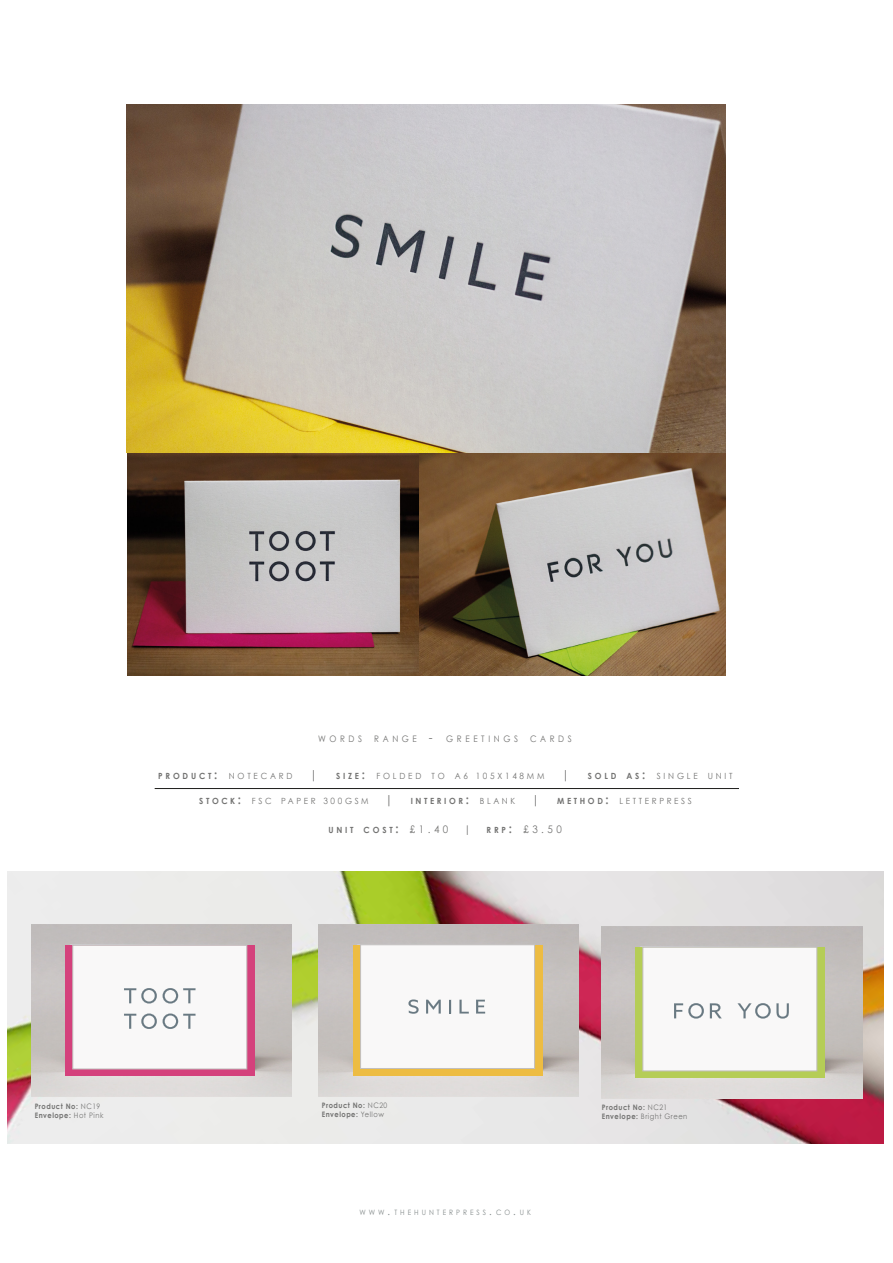
<style>
.page{position:relative;width:893px;height:1263px;background:#fff}
.page>*{position:absolute;margin:0;border:0;box-sizing:border-box;transform-origin:0 0}
.t1{font:12.15px "Century Gothic";color:#737372;scale:.95 1}
.t2{font:10.35px "Century Gothic";color:#737372;scale:.95 1}
.t3{font:9px "Century Gothic";letter-spacing:.45em;color:#737372;scale:.9 1}
.t4{font:8.55px "Century Gothic";letter-spacing:.35em;color:#737372;scale:.95 1}
.t5{font:8.55px "Century Gothic";letter-spacing:.325em;color:#737372;scale:.95 1}
.t6{font:700 8.55px "Century Gothic";letter-spacing:.325em;color:#737372;scale:.95 1}
.t7{font:700 8.55px "Century Gothic";letter-spacing:.35em;color:#737372;scale:.95 1}
.t8{font:700 7.5px/9px "Century Gothic";letter-spacing:.075em;color:#737372;scale:.9 1}
.t9{font:7.35px "Century Gothic";letter-spacing:.45em;color:#838a8a;scale:.9 1}
.s1{font-size:12.75px}
.s2{font-weight:700}
.s3{font-weight:700;font-size:12.15px}
.s4{font-size:8.7px}
.s5{font-size:12.15px}
.s6{font-weight:400}
.s7{font-weight:400;font-size:10.35px}
.s8{font-weight:700;font-size:8.55px}
.s9{font-size:10.5px}
</style>
<div class="page">
<img style="left:7px;top:872px;width:876px;height:272px">
<img style="left:602px;top:927px;width:260px;height:171px">
<img style="left:319px;top:924px;width:260px;height:172px">
<div style="left:353px;top:945px;width:189px;height:130px;background:#edbc42"></div>
<div style="left:360px;top:944px;width:175px;height:125px;background:#f9f8f8;border:1px solid #c2bfbe"></div>
<div style="left:635px;top:947px;width:190px;height:131px;background:#b5cd56"></div>
<div style="left:643px;top:947px;width:174px;height:124px;background:#f9f8f8;border:1px solid #c2bfbe"></div>
<img style="left:32px;top:925px;width:260px;height:172px">
<div style="left:65px;top:945px;width:190px;height:131px;background:#d4417c"></div>
<div style="left:73px;top:945px;width:174px;height:124px;background:#f9f8f8;border:1px solid #c2bfbe"></div>
<svg style="left:674px;top:1003px;width:30px;height:15px"></svg>
<svg style="left:710px;top:1003px;width:12px;height:15px"></svg>
<svg style="left:738px;top:1003px;width:51px;height:15px"></svg>
<svg style="left:124px;top:988px;width:33px;height:15px"></svg>
<svg style="left:163px;top:988px;width:32px;height:15px"></svg>
<svg style="left:124px;top:1013px;width:33px;height:16px"></svg>
<svg style="left:163px;top:1013px;width:32px;height:16px"></svg>
<svg style="left:408px;top:999px;width:11px;height:15px"></svg>
<svg style="left:426px;top:1000px;width:15px;height:13px"></svg>
<svg style="left:449px;top:1000px;width:2px;height:13px"></svg>
<svg style="left:459px;top:1000px;width:10px;height:13px"></svg>
<svg style="left:476px;top:1000px;width:9px;height:13px"></svg>
<hr style="left:155px;top:788px;width:584px;height:1px;background:#1d1d1b">
<img style="left:127px;top:452px;width:292px;height:223px">
<img style="left:419px;top:452px;width:306px;height:223px">
<img style="left:126px;top:104px;width:599px;height:348px">
<p class="t3" style="left:318px;top:734px;width:51px">WORDS</p>
<p class="t3" style="left:374px;top:734px;width:161px">RANGE <span class="s1">-</span> GREETINGS</p>
<p class="t3" style="left:530px;top:734px;width:48px">CARDS</p>
<p class="t4" style="left:158px;top:771px;width:143px"><span class="s2">PRODUCT</span><span class="s3">:</span> NOTECARD</p>
<h1 class="t1" style="left:310px;top:768px;width:10px">|</h1>
<p class="t4" style="left:336px;top:771px;width:221px"><span class="s2">SIZE</span><span class="s3">:</span> FOLDED TO A<span class="s4">6 105</span>X<span class="s4">148</span>MM</p>
<h1 class="t1" style="left:562px;top:768px;width:10px">|</h1>
<p class="t4" style="left:588px;top:771px;width:154px"><span class="s2">SOLD AS</span><span class="s3">:</span> SINGLE UNIT</p>
<p class="t5" style="left:199px;top:795px;width:180px"><span class="s2">STOCK</span><span class="s3">:</span> FSC PAPER <span class="s4">300</span>GSM</p>
<h1 class="t1" style="left:385px;top:792px;width:10px">|</h1>
<p class="t6" style="left:411px;top:795px;width:112px">INTERIOR<span class="s5">:</span> <span class="s6">BLANK</span></p>
<h1 class="t1" style="left:532px;top:792px;width:10px">|</h1>
<p class="t5" style="left:557px;top:795px;width:143px"><span class="s2">METHOD</span><span class="s3">:</span> LETTERPRESS</p>
<p class="t7" style="left:328px;top:825px;width:128px">UNIT COST<span class="s5">:</span> <span class="s7">£1.40</span></p>
<h2 class="t2" style="left:464px;top:823px;width:8px">|</h2>
<h2 class="t2" style="left:487px;top:823px;width:81px"><span class="s8">RRP</span><span class="s3">:</span> £3.50</h2>
<p class="t8" style="left:322px;top:1101px;width:74px">Product No: <span class="s6">NC20<br></span>Envelope: <span class="s6">Yellow</span></p>
<p class="t8" style="left:35px;top:1101px;width:78px">Product No: <span class="s6">NC19<br></span>Envelope: <span class="s6">Hot Pink</span></p>
<p class="t8" style="left:602px;top:1102px;width:97px">Product No: <span class="s6">NC21<br></span>Envelope: <span class="s6">Bright Green</span></p>
<p class="t9" style="left:360px;top:1208px;width:192px">WWW<span class="s9">.</span> THEHUNTERPRESS<span class="s9">.</span> CO<span class="s9">.</span> UK</p>
</div>
